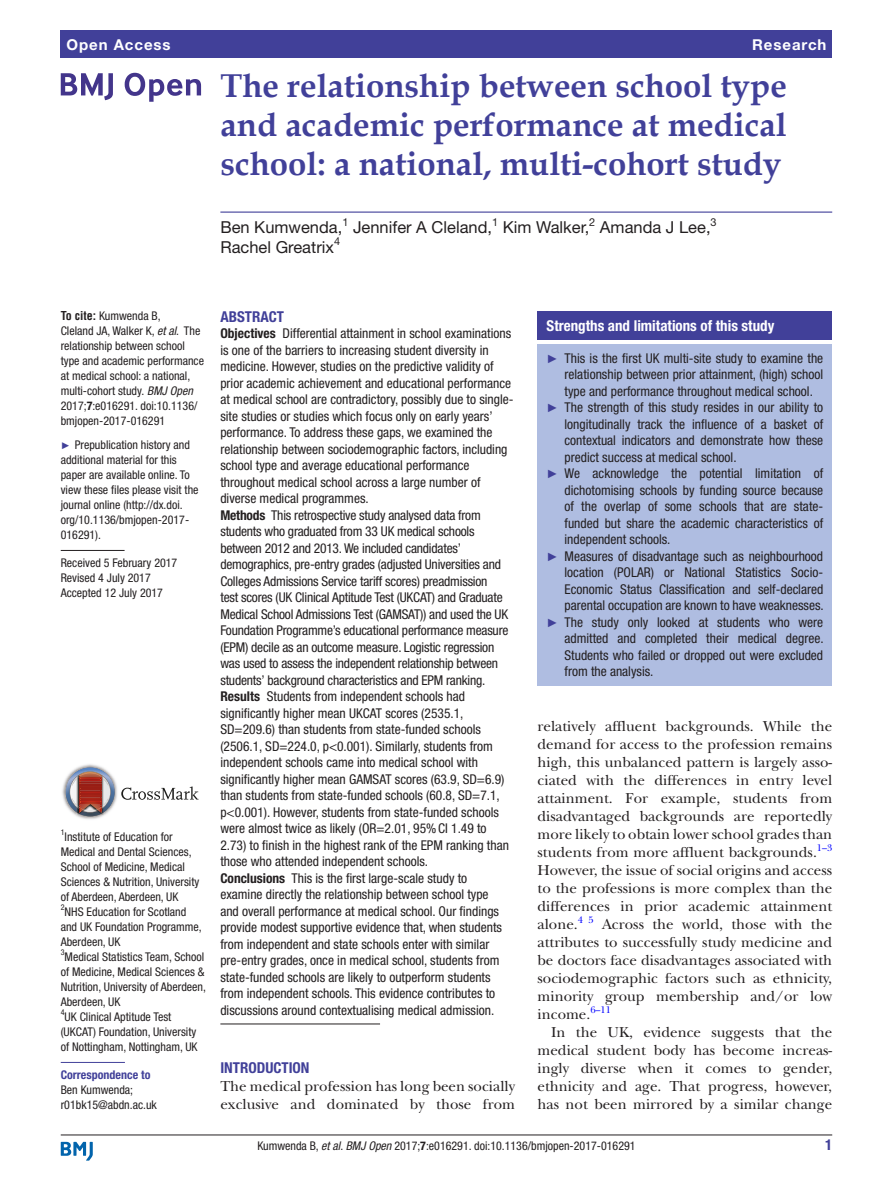
<style>
.page{position:relative;width:893px;height:1191px;background:#fff}
.page>*{position:absolute;margin:0;border:0;box-sizing:border-box;transform-origin:0 0}
.t1{font:700 33px/39px "Book Antiqua";color:#414099;text-align:justify}
.t2{font:16.5px "Helvetica Neue LT Std";color:#231f20}
.t3{font:15px/18px "New Baskerville";color:#231f20;text-align:justify}
.t4{font:700 condensed 15px "Helvetica Neue LT Std";color:#fff}
.t5{font:700 condensed 15px "Helvetica Neue LT Std";color:#414099}
.t6{font:700 15px "Helvetica Neue LT Std";letter-spacing:.065em;color:#fff}
.t7{font:condensed 13.5px/16.5px "Helvetica Neue LT Std";color:#231f20}
.t8{font:condensed 12px/15px "Helvetica Neue LT Std";color:#231f20}
.t9{font:700 condensed 12px "Helvetica Neue LT Std";color:#414099}
.t10{font:10.95px "Helvetica Neue LT Std";color:#231f20}
.t11{font:9.9px "New Baskerville";color:#00f}
.t12{font:condensed 7.95px "Helvetica Neue LT Std";color:#231f20}
.s1{font-family:"Helvetica LT Std";font-weight:700}
.s2{font-style:italic}
.s3{font-weight:700}
.s4{font-family:"Arial";font-stretch:normal;font-size:9.75px;color:#414099}
.s5{font-family:"Arial";font-stretch:normal;font-size:12px;color:#414099}
</style>
<div class="page">
<hr style="left:61px;top:1134px;width:771px;height:1px;background:#231f20">
<svg style="left:61px;top:1141px;width:32px;height:19px"></svg>
<div style="left:61px;top:31px;width:771px;height:27px;background:#414099"></div>
<hr style="left:220px;top:1023px;width:160px;height:1px;background:#231f20">
<hr style="left:220px;top:211px;width:612px;height:2px;background:#414099">
<hr style="left:61px;top:550px;width:64px;height:1px;background:#231f20">
<hr style="left:61px;top:1062px;width:64px;height:1px;background:#414099">
<svg style="left:61px;top:73px;width:52px;height:27px"></svg>
<svg style="left:125px;top:73px;width:76px;height:29px"></svg>
<img style="left:62px;top:764px;width:55px;height:55px">
<svg style="left:66px;top:767px;width:49px;height:49px;background:#a78588"></svg>
<svg style="left:121px;top:786px;width:78px;height:13px"></svg>
<div style="left:538px;top:311px;width:294px;height:29px;background:#414099"></div>
<div style="left:538px;top:344px;width:294px;height:341px;background:#afbde1"></div>
<p class="t6" style="left:66px;top:35px;width:106px">Open Access</p>
<p class="t6" style="left:752px;top:35px;width:76px">Research</p>
<h1 class="t1" style="left:220px;top:66px;width:568px">The relationship between school type and academic performance at medical school: a national, multi-cohort study</h1>
<p class="t2" style="left:220px;top:218px;width:123px">Ben Kumwenda,</p>
<p class="t10" style="left:342px;top:215px;width:8px">1</p>
<p class="t2" style="left:353px;top:218px;width:141px">Jennifer A Cleland,</p>
<p class="t10" style="left:492px;top:215px;width:8px">1</p>
<p class="t2" style="left:503px;top:218px;width:88px">Kim Walker,</p>
<p class="t10" style="left:589px;top:215px;width:8px">2</p>
<p class="t2" style="left:600px;top:218px;width:112px">Amanda J Lee,</p>
<p class="t10" style="left:711px;top:215px;width:8px">3</p>
<p class="t2" style="left:220px;top:237px;width:115px">Rachel Greatrix</p>
<p class="t10" style="left:334px;top:235px;width:8px">4</p>
<p class="t8" style="left:61px;top:308px;width:145px"><span class="s1">To cite:</span> Kumwenda B,<br>Cleland JA, Walker K, <span class="s2">et al</span>. The relationship between school type and academic performance at medical school: a national, multi-cohort study. <span class="s2">BMJ Open<br></span>2017;<span class="s3">7</span>:e016291. doi:10.1136/ bmjopen-2017-016291</p>
<p class="t8" style="left:61px;top:437px;width:139px"><span class="s4">►</span> Prepublication history and additional material for this paper are available online. To view these files please visit the journal online (http://dx.doi. org/10.1136/bmjopen-2017-<br>016291).</p>
<p class="t8" style="left:61px;top:555px;width:118px">Received 5 February 2017<br>Revised 4 July 2017<br>Accepted 12 July 2017</p>
<p class="t12" style="left:61px;top:828px;width:5px">1</p>
<p class="t8" style="left:61px;top:829px;width:140px;text-indent:4px">Institute of Education for<br>Medical and Dental Sciences,<br>School of Medicine, Medical<br>Sciences &amp; Nutrition, University of Aberdeen, Aberdeen, UK</p>
<p class="t12" style="left:61px;top:903px;width:5px">2</p>
<p class="t8" style="left:61px;top:904px;width:142px;text-indent:4px">NHS Education for Scotland and UK Foundation Programme,<br>Aberdeen, UK</p>
<p class="t12" style="left:61px;top:948px;width:5px">3</p>
<p class="t8" style="left:61px;top:949px;width:147px;text-indent:4px">Medical Statistics Team, School of Medicine, Medical Sciences &amp;<br>Nutrition, University of Aberdeen,<br>Aberdeen, UK<br><sup>4</sup>UK Clinical Aptitude Test (UKCAT) Foundation, University of Nottingham, Nottingham, UK</p>
<p class="t9" style="left:61px;top:1067px;width:91px">Correspondence to</p>
<p class="t8" style="left:61px;top:1082px;width:98px">Ben Kumwenda; r01bk15@abdn.ac.uk</p>
<p class="t5" style="left:220px;top:307px;width:65px">Abstract</p>
<p class="t7" style="left:220px;top:325px;width:295px"><span class="s3">Objectives</span> Differential attainment in school examinations is one of the barriers to increasing student diversity in medicine. However, studies on the predictive validity of prior academic achievement and educational performance at medical school are contradictory, possibly due to single&shy;site studies or studies which focus only on early years’ performance. To address these gaps, we examined the relationship between sociodemographic factors, including school type and average educational performance throughout medical school across a large number of diverse medical programmes.<br><span class="s3">Methods</span> This retrospective study analysed data from students who graduated from 33 UK medical schools between 2012 and 2013. We included candidates’ demographics, pre-entry grades (adjusted Universities and Colleges Admissions Service tariff scores) preadmission<br>test scores (UK Clinical Aptitude Test (UKCAT) and Graduate Medical School Admissions Test (GAMSAT)) and used the UK Foundation Programme’s educational performance measure (EPM) decile as an outcome measure. Logistic regression was used to assess the independent relationship between students’ background characteristics and EPM ranking.<br><span class="s3">Results</span> Students from independent schools had significantly higher mean UKCAT scores (2535.1, SD=209.6) than students from state-funded schools (2506.1, SD=224.0, p&lt;0.001). Similarly, students from independent schools came into medical school with significantly higher mean GAMSAT scores (63.9, SD=6.9) than students from state-funded schools (60.8, SD=7.1, p&lt;0.001). However, students from state-funded schools were almost twice as likely (OR=2.01, 95%CI 1.49 to 2.73) to finish in the highest rank of the EPM ranking than those who attended independent schools.<br><span class="s3">Conclusions</span> This is the first large-scale study to<br>examine directly the relationship between school type<br>and overall performance at medical school. Our findings provide modest supportive evidence that, when students from independent and state schools enter with similar pre-entry grades, once in medical school, students from state-funded schools are likely to outperform students from independent schools. This evidence contributes to discussions around contextualising medical admission.</p>
<p class="t5" style="left:220px;top:1059px;width:91px">Introduction</p>
<p class="t3" style="left:220px;top:1077px;width:296px">The medical profession has long been socially exclusive and dominated by those from</p>
<p class="t4" style="left:547px;top:316px;width:229px">Strengths and limitations of this study</p>
<p class="t7" style="left:547px;top:349px;width:278px"><span class="s5">►</span> This is the first UK multi-site study to examine the</p>
<p class="t7" style="left:565px;top:366px;width:260px">relationship between prior attainment, (high) school</p>
<p class="t7" style="left:565px;top:382px;width:250px">type and performance throughout medical school.</p>
<p class="t7" style="left:547px;top:399px;width:278px"><span class="s5">►</span> The strength of this study resides in our ability to</p>
<p class="t7" style="left:565px;top:415px;width:260px">longitudinally track the influence of a basket of</p>
<p class="t7" style="left:565px;top:432px;width:260px">contextual indicators and demonstrate how these</p>
<p class="t7" style="left:565px;top:448px;width:174px">predict success at medical school.</p>
<p class="t7" style="left:547px;top:465px;width:278px"><span class="s5">►</span> We acknowledge the potential limitation of</p>
<p class="t7" style="left:565px;top:481px;width:260px">dichotomising schools by funding source because</p>
<p class="t7" style="left:565px;top:498px;width:260px">of the overlap of some schools that are state-</p>
<p class="t7" style="left:565px;top:514px;width:260px">funded but share the academic characteristics of</p>
<p class="t7" style="left:565px;top:531px;width:107px">independent schools.</p>
<p class="t7" style="left:547px;top:547px;width:278px"><span class="s5">►</span> Measures of disadvantage such as neighbourhood</p>
<p class="t7" style="left:565px;top:564px;width:260px">location (POLAR) or National Statistics Socio-</p>
<p class="t7" style="left:565px;top:580px;width:260px">Economic Status Classification and self-declared</p>
<p class="t7" style="left:565px;top:597px;width:261px">parental occupation are known to have weaknesses.</p>
<p class="t7" style="left:547px;top:613px;width:278px"><span class="s5">►</span> The study only looked at students who were</p>
<p class="t7" style="left:565px;top:630px;width:261px">admitted and completed their medical degree.</p>
<p class="t7" style="left:565px;top:646px;width:260px">Students who failed or dropped out were excluded</p>
<p class="t7" style="left:565px;top:663px;width:90px">from the analysis.</p>
<p class="t3" style="left:538px;top:717px;width:296px">relatively affluent backgrounds. While the demand for access to the profession remains high, this unbalanced pattern is largely asso&shy;ciated with the differences in entry level attainment. For example, students from disadvantaged backgrounds are reportedly more likely to obtain lower school grades than students from more affluent backgrounds.<sup>1–3<br></sup>However, the issue of social origins and access to the professions is more complex than the differences in prior academic attainment alone.</p>
<p class="t11" style="left:578px;top:913px;width:17px">4 5</p>
<p class="t3" style="left:538px;top:915px;width:296px;text-indent:65px">Across the world, those with the attributes to successfully study medicine and be doctors face disadvantages associated with sociodemographic factors such as ethnicity, minority group membership and/or low income.<sup>6–11</sup></p>
<p class="t3" style="left:538px;top:1023px;width:296px;text-indent:14px">In the UK, evidence suggests that the medical student body has become increas&shy;ingly diverse when it comes to gender, ethnicity and age. That progress, however, has not been mirrored by a similar change</p>
<p class="t8" style="left:257px;top:1137px;width:380px">Kumwenda B, <span class="s2">et al</span>. <span class="s2">BMJ Open</span> 2017;<span class="s3">7</span>:e016291. doi:10.1136/bmjopen-2017-016291</p>
<p class="t5" style="left:825px;top:1135px;width:9px">1</p>
</div>
